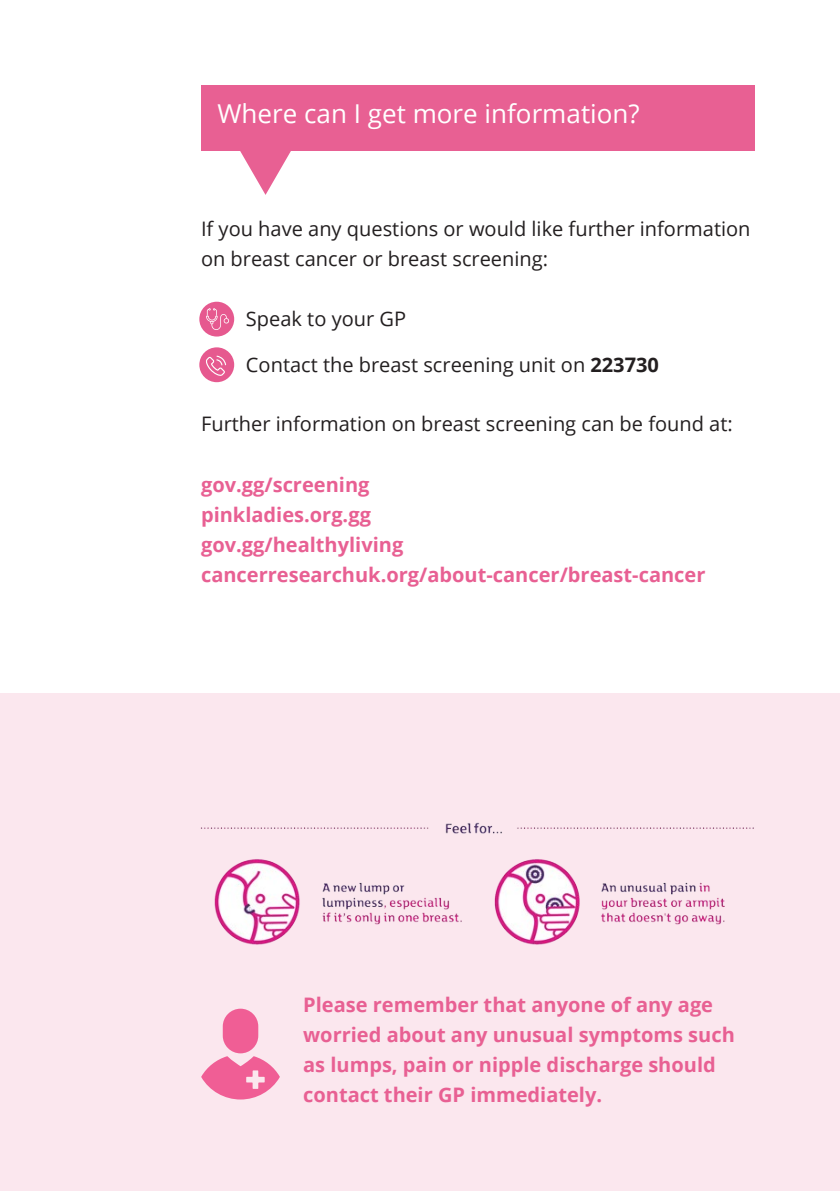
<style>
.page{position:relative;width:840px;height:1191px;background:#fff}
.page>*{position:absolute;margin:0;border:0;box-sizing:border-box;transform-origin:0 0}
.t1{font:26px "Open Sans";color:#fff}
.Body{font:700 20px/30px "Open Sans";color:#e86093}
.t2{font:20px/30px "Open Sans";color:#231f20}
.s1{font-weight:700}
</style>
<div class="page">
<div style="left:0;top:693px;width:839px;height:498px;background:#fbe7ee"></div>
<div style="left:199px;top:347px;width:35px;height:35px;background:#e6598f;border-radius:50%"></div>
<svg style="left:206px;top:355px;width:20px;height:21px"></svg>
<div style="left:199px;top:302px;width:35px;height:34px;background:#e6598f;border-radius:50%"></div>
<svg style="left:206px;top:308px;width:23px;height:22px"></svg>
<div style="left:201px;top:85px;width:553px;height:65px;background:#e86093"></div>
<svg style="left:239px;top:150px;width:53px;height:45px"></svg>
<img style="left:201px;top:822px;width:553px;height:123px">
<div style="left:223px;top:1008px;width:35px;height:45px;background:#f05e95;border-radius:18px"></div>
<svg style="left:201px;top:1056px;width:79px;height:43px"></svg>
<p class="t1" style="left:217px;top:96px;width:423px">Where can I get more information?</p>
<p class="t2" style="left:201px;top:213px;width:550px">If you have any questions or would like further information on breast cancer or breast screening:</p>
<p class="t2" style="left:201px;top:303px;width:206px">• Speak to your GP</p>
<p class="t2" style="left:201px;top:349px;width:459px">• Contact the breast screening unit on <span class="s1">223730</span></p>
<p class="t2" style="left:201px;top:408px;width:533px">Further information on breast screening can be found at:</p>
<p class="Body" style="left:201px;top:469px;width:170px">gov.gg/screening</p>
<p class="Body" style="left:201px;top:499px;width:171px">pinkladies.org.gg</p>
<p class="Body" style="left:201px;top:529px;width:204px">gov.gg/healthyliving</p>
<p class="Body" style="left:201px;top:559px;width:505px">cancerresearchuk.org/about-cancer/breast-cancer</p>
<p class="Body" style="left:303px;top:989px;width:433px">Please remember that anyone of any age worried about any unusual symptoms such as lumps, pain or nipple discharge should contact their GP immediately.</p>
</div>
